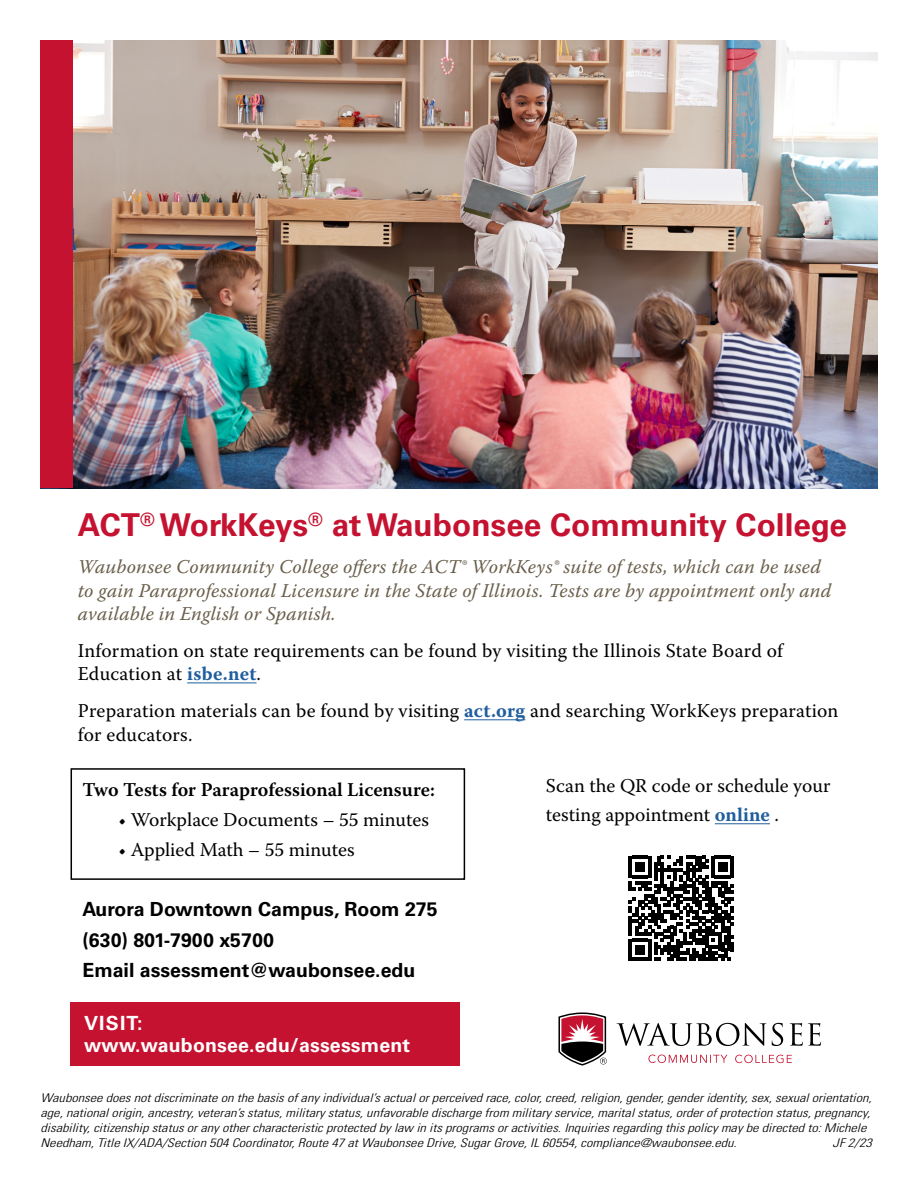
<style>
.page{position:relative;width:918px;height:1188px;background:#fff}
.page>*{position:absolute;margin:0;border:0;box-sizing:border-box;transform-origin:0 0}
.t1{font:700 31.5px "Univers LT Std";color:#c41230}
.t2{font:19.5px/23.4px "Warnock Pro";letter-spacing:.01em;color:#000}
.t3{font:italic 19.5px/23.4px "Warnock Pro";letter-spacing:.01em;color:#695e4a}
.t4{font:700 19.5px/30.2px "Univers LT Std";color:#000}
.t5{font:600 19.5px "Warnock Pro";color:#000}
.t6{font:700 19.5px/22.5px "Univers LT Std";letter-spacing:.01em;color:#fff}
.t7{font:italic 300 condensed 12px/15px "Univers LT Std";color:#000;scale:1.2 1}
.s1{font-weight:700;color:#215e9e}
</style>
<div class="page">
<hr style="left:187px;top:682px;width:70px;height:1px;background:#215e9e">
<hr style="left:464px;top:719px;width:61px;height:1px;background:#215e9e">
<div style="left:71px;top:1002px;width:389px;height:64px;background:#c41230"></div>
<svg style="left:558px;top:1012px;width:49px;height:54px"></svg>
<svg style="left:616px;top:1023px;width:150px;height:23px"></svg>
<svg style="left:772px;top:1023px;width:11px;height:23px"></svg>
<svg style="left:790px;top:1023px;width:31px;height:23px"></svg>
<svg style="left:648px;top:1055px;width:79px;height:8px"></svg>
<svg style="left:735px;top:1055px;width:57px;height:8px"></svg>
<img style="left:73px;top:40px;width:805px;height:448px">
<div style="left:40px;top:40px;width:33px;height:448px;background:#c41230"></div>
<svg style="left:629px;top:856px;width:105px;height:105px"></svg>
<hr style="left:715px;top:823px;width:55px;height:1px;background:#215e9e">
<div style="left:71px;top:768px;width:394px;height:112px;border:2px solid #000"></div>
<h1 class="t1" style="left:78px;top:507px;width:771px">ACT<sup>®</sup> WorkKeys<sup>®</sup> at Waubonsee Community College</h1>
<h2 class="t3" style="left:78px;top:555px;width:755px">Waubonsee Community College offers the ACT® WorkKeys® suite of tests, which can be used to gain Paraprofessional Licensure in the State of Illinois. Tests are by appointment only and available in English or Spanish.</h2>
<h2 class="t2" style="left:78px;top:639px;width:707px">Information on state requirements can be found by visiting the Illinois State Board of<br>Education at <span class="s1">isbe.net</span>.</h2>
<h2 class="t2" style="left:78px;top:699px;width:762px">Preparation materials can be found by visiting <span class="s1">act.org</span> and searching WorkKeys preparation for educators.</h2>
<h2 class="t5" style="left:82px;top:778px;width:354px">Two Tests for Paraprofessional Licensure:</h2>
<h2 class="t2" style="left:118px;top:808px;width:312px">• Workplace Documents – 55 minutes</h2>
<h2 class="t2" style="left:118px;top:838px;width:238px">• Applied Math – 55 minutes</h2>
<h2 class="t4" style="left:82px;top:895px;width:357px">Aurora Downtown Campus, Room 275 (630) 801-7900 x5700<br>Email assessment@waubonsee.edu</h2>
<h2 class="t6" style="left:84px;top:1012px;width:328px">VISIT: www.waubonsee.edu/assessment</h2>
<h2 class="t2" style="left:546px;top:771px;width:286px;line-height:29.4px">Scan the QR code or schedule your testing appointment <span class="s1">online</span> .</h2>
<p class="t7" style="left:40px;top:1091px;width:694px">Waubonsee does not discriminate on the basis of any individual’s actual or perceived race, color, creed, religion, gender, gender identity, sex, sexual orientation, age, national origin, ancestry, veteran’s status, military status, unfavorable discharge from military service, marital status, order of protection status, pregnancy, disability, citizenship status or any other characteristic protected by law in its programs or activities. Inquiries regarding this policy may be directed to: Michele Needham, Title IX/ADA/Section 504 Coordinator, Route 47 at Waubonsee Drive, Sugar Grove, IL 60554, compliance@waubonsee.edu.</p>
<p class="t7" style="left:833px;top:1136px;width:34px">JF 2/23</p>
</div>
